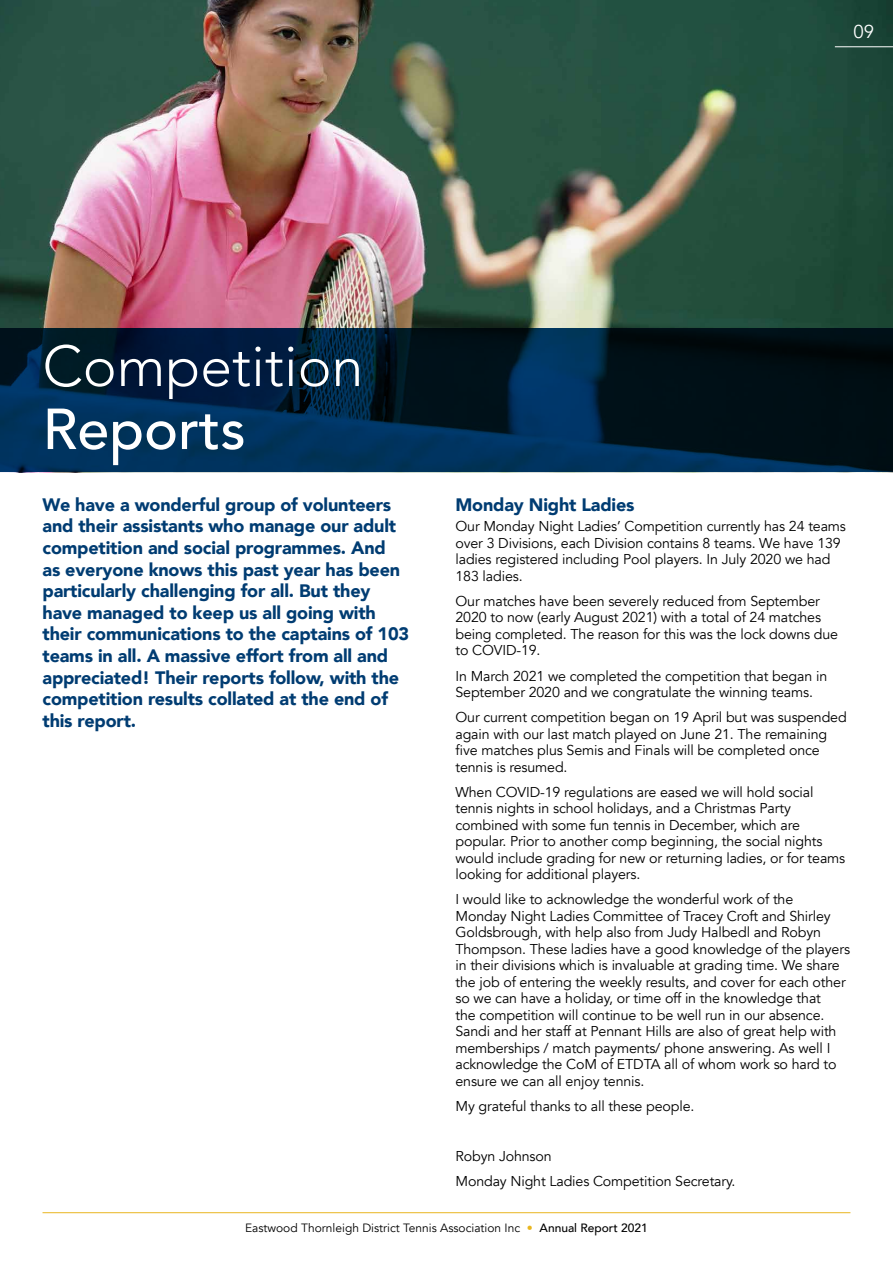
<style>
.page{position:relative;width:893px;height:1263px;background:#fff}
.page>*{position:absolute;margin:0;border:0;box-sizing:border-box;transform-origin:0 0}
.t1{font:300 57.15px "Avenir";color:#fff}
.t2{font:500 57.15px "Avenir";color:#fff}
.t3{font:18.6px "Avenir";color:#fff}
.t4{font:900 18px/21.6px "Avenir";letter-spacing:-.01em;color:#003c72}
.t5{font:14.25px/16.5px "Avenir";letter-spacing:-.01em;color:#000}
.t6{font:12px "Avenir";color:#000}
.s1{color:#e9b620}
.s2{font-weight:500}
</style>
<div class="page">
<hr style="left:43px;top:1212px;width:807px;height:1px;background:#e9b620">
<img style="left:0;top:0;width:893px;height:329px">
<svg style="left:0;top:329px;width:893px;height:143px;background:#002039"></svg>
<hr style="left:835px;top:46px;width:58px;height:1px;background:#fff">
<h2 class="t3" style="left:854px;top:21px;width:22px">09</h2>
<h1 class="t1" style="left:43px;top:332px;width:322px">Competition</h1>
<h1 class="t2" style="left:43px;top:380px;width:205px">Reports</h1>
<p class="t4" style="left:43px;top:493px;width:368px">We have a wonderful group of volunteers and their assistants who manage our adult competition and social programmes. And<br>as everyone knows this past year has been particularly challenging for all. But they have managed to keep us all going with their communications to the captains of 103 teams in all. A massive effort from all and appreciated! Their reports follow, with the competition results collated at the end of this report.</p>
<p class="t4" style="left:455px;top:493px;width:181px">Monday Night Ladies</p>
<p class="t5" style="left:455px;top:519px;width:392px">Our Monday Night Ladies’ Competition currently has 24 teams over 3 Divisions, each Division contains 8 teams. We have 139 ladies registered including Pool players. In July 2020 we had 183 ladies.</p>
<p class="t5" style="left:455px;top:593px;width:384px">Our matches have been severely reduced from September 2020 to now (early August 2021) with a total of 24 matches being completed. The reason for this was the lock downs due to COVID-19.</p>
<p class="t5" style="left:455px;top:668px;width:373px">In March 2021 we completed the competition that began in<br>September 2020 and we congratulate the winning teams.</p>
<p class="t5" style="left:455px;top:709px;width:393px">Our current competition began on 19 April but was suspended again with our last match played on June 21. The remaining five matches plus Semis and Finals will be completed once tennis is resumed.</p>
<p class="t5" style="left:455px;top:784px;width:391px">When COVID-19 regulations are eased we will hold social tennis nights in school holidays, and a Christmas Party combined with some fun tennis in December, which are popular. Prior to another comp beginning, the social nights would include grading for new or returning ladies, or for teams looking for additional players.</p>
<p class="t5" style="left:455px;top:891px;width:396px">I would like to acknowledge the wonderful work of the<br>Monday Night Ladies Committee of Tracey Croft and Shirley Goldsbrough, with help also from Judy Halbedl and Robyn Thompson. These ladies have a good knowledge of the players in their divisions which is invaluable at grading time. We share the job of entering the weekly results, and cover for each other so we can have a holiday, or time off in the knowledge that<br>the competition will continue to be well run in our absence.<br>Sandi and her staff at Pennant Hills are also of great help with memberships / match payments/ phone answering. As well I acknowledge the CoM of ETDTA all of whom work so hard to ensure we can all enjoy tennis.</p>
<p class="t5" style="left:455px;top:1098px;width:240px">My grateful thanks to all these people.</p>
<p class="t5" style="left:455px;top:1143px;width:281px;line-height:25px">Robyn Johnson<br>Monday Night Ladies Competition Secretary.</p>
<p class="t6" style="left:245px;top:1221px;width:404px">Eastwood Thornleigh District Tennis Association Inc <span class="s1">•</span> <span class="s2">Annual Report 2021</span></p>
</div>
